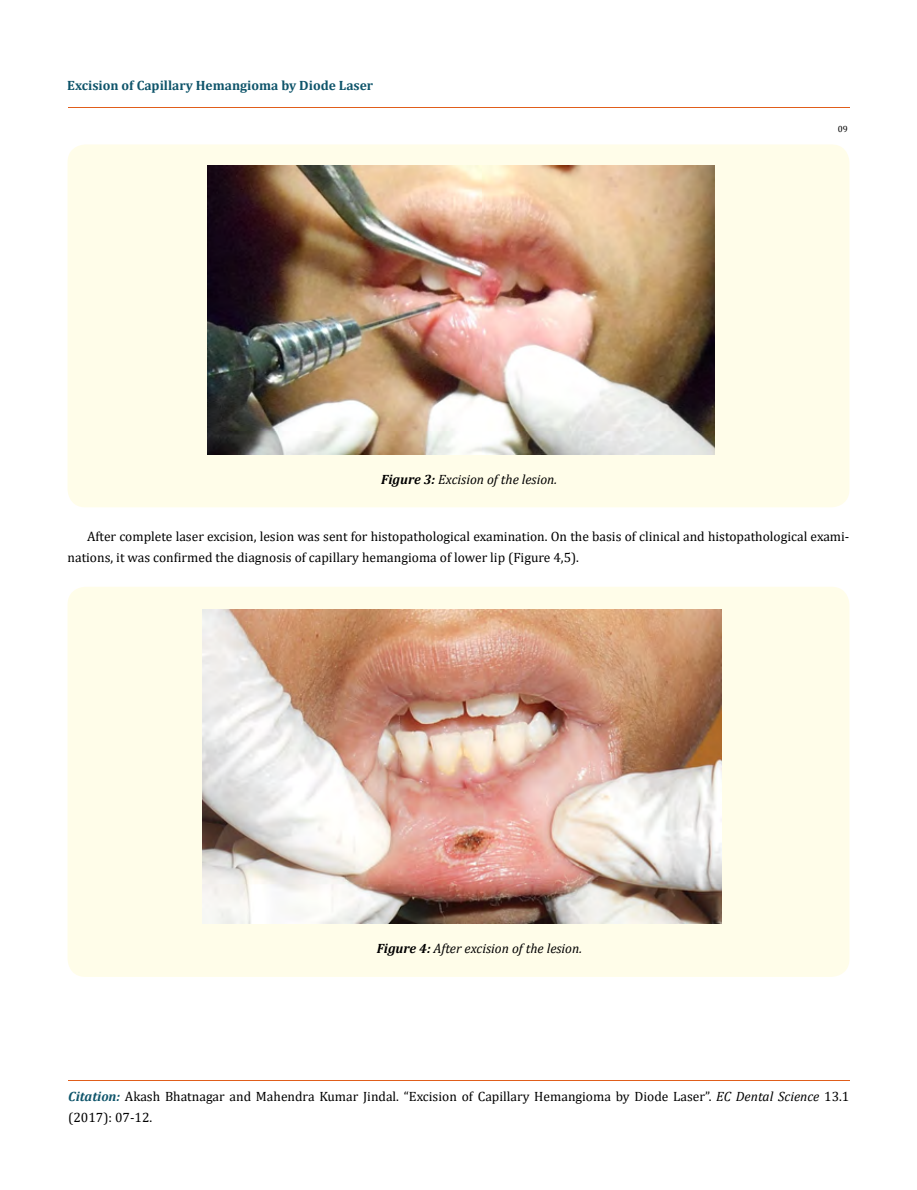
<style>
.page{position:relative;width:917px;height:1190px;background:#fff}
.page>*{position:absolute;margin:0;border:0;box-sizing:border-box;transform-origin:0 0}
.t1{font:13.5px/21px "Cambria";color:#000}
.t2{font:italic 13.5px "Cambria";color:#000}
.t3{font:700 13.5px "Cambria";color:#0e546a}
.t4{font:9px "Cambria";color:#000}
.s1{font-weight:700}
.s2{font-weight:700;font-style:italic;color:#0e546a}
.s3{font-style:italic}
</style>
<div class="page">
<hr style="left:68px;top:108px;width:781px;height:1px;background:#e05d1a">
<hr style="left:68px;top:1080px;width:781px;height:1px;background:#e05d1a">
<div style="left:68px;top:144px;width:781px;height:363px;background:#fffde9;border-radius:18px"></div>
<img style="left:208px;top:165px;width:506px;height:289px">
<div style="left:68px;top:586px;width:781px;height:390px;background:#fffde9;border-radius:18px"></div>
<img style="left:202px;top:609px;width:519px;height:315px">
<p class="t3" style="left:67px;top:76px;width:307px">Excision of Capillary Hemangioma by Diode Laser</p>
<p class="t2" style="left:381px;top:469px;width:177px"><span class="s1">Figure 3:</span> Excision of the lesion.</p>
<p class="t4" style="left:837px;top:124px;width:11px">09</p>
<p class="t1" style="left:68px;top:525px;width:783px;text-indent:19px">After complete laser excision, lesion was sent for histopathological examination. On the basis of clinical and histopathological exami&shy;nations, it was confirmed the diagnosis of capillary hemangioma of lower lip (Figure 4,5).</p>
<p class="t2" style="left:376px;top:939px;width:207px"><span class="s1">Figure 4:</span> After excision of the lesion.</p>
<p class="t1" style="left:68px;top:1086px;width:782px"><span class="s2">Citation:</span> Akash Bhatnagar and Mahendra Kumar Jindal. “Excision of Capillary Hemangioma by Diode Laser”. <span class="s3">EC Dental Science</span> 13.1 (2017): 07-12.</p>
</div>
